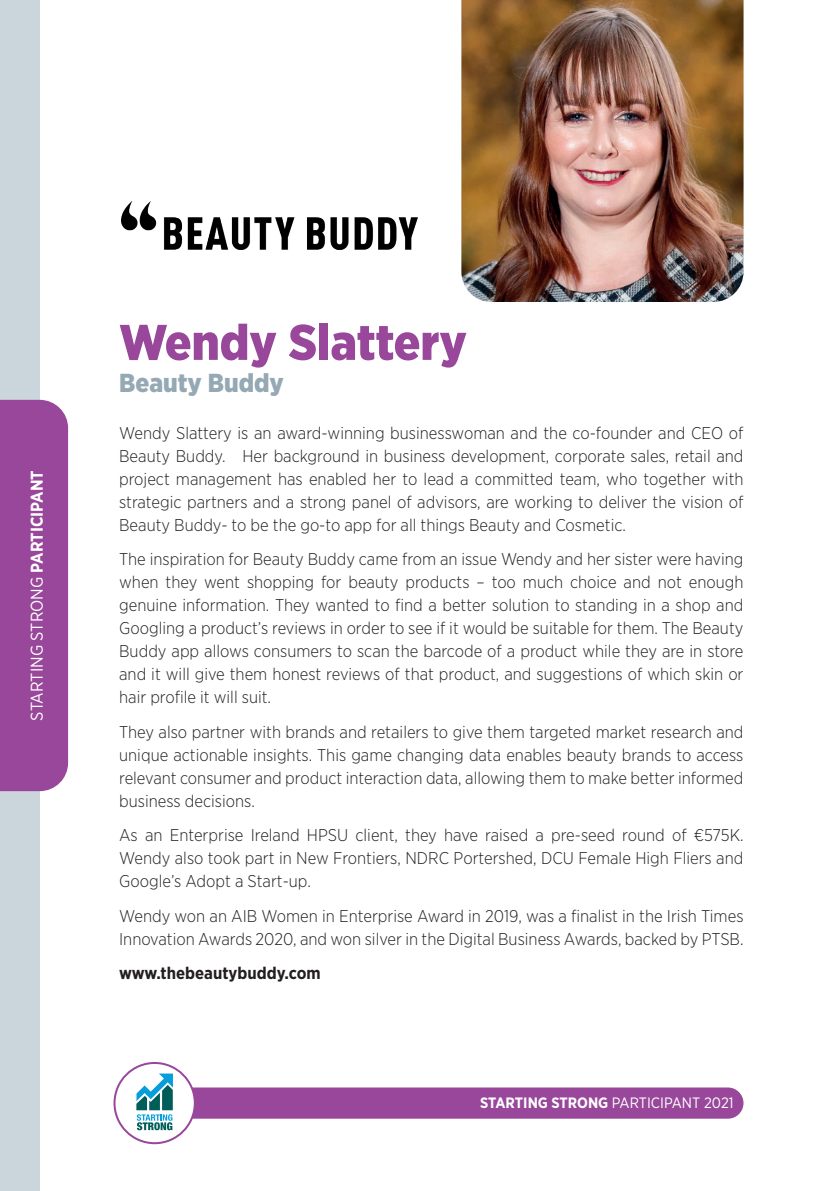
<style>
.page{position:relative;width:840px;height:1191px;background:#fff}
.page>*{position:absolute;margin:0;border:0;box-sizing:border-box;transform-origin:0 0}
.t1{font:900 50px "Gotham Narrow";color:#98479b}
.t2{font:900 26px "Gotham Narrow";color:#95a9b4}
.t3{font:300 17px/23px "Gotham Narrow";color:#231f20;text-align:justify}
.t4{font:17px "Gotham Narrow";color:#fff}
.t5{font:700 17px "Gotham Narrow";color:#231f20}
.t6{font:15px "Gotham Narrow";color:#fff}
.s1{font-weight:700}
</style>
<div class="page">
<div style="left:0;top:0;width:40px;height:1191px;background:#cbd5dc"></div>
<div style="left:143px;top:1087px;width:600px;height:31px;background:#98479b;border-radius:16px"></div>
<div style="left:114px;top:1063px;width:81px;height:80px;background:#fff;border-radius:50%"></div>
<div style="left:113px;top:1062px;width:83px;height:82px;border:2px solid #98479b;border-radius:50%"></div>
<svg style="left:136px;top:1073px;width:37px;height:57px"></svg>
<div style="left:0;top:400px;width:68px;height:391px;background:#98479b"></div>
<img style="left:461px;top:0;width:282px;height:302px">
<img style="left:121px;top:201px;width:297px;height:48px">
<p class="t4" style="left:26px;top:720px;width:252px;rotate:-90deg">STARTING STRONG <span class="s1">PARTICIPANT</span></p>
<h1 class="t1" style="left:119px;top:309px;width:349px">Wendy Slattery</h1>
<h2 class="t2" style="left:119px;top:365px;width:166px">Beauty Buddy</h2>
<p class="t3" style="left:119px;top:421px;width:625px">Wendy Slattery is an award-winning businesswoman and the co-founder and CEO of Beauty Buddy. Her background in business development, corporate sales, retail and project management has enabled her to lead a committed team, who together with strategic partners and a strong panel of advisors, are working to deliver the vision of Beauty Buddy- to be the go-to app for all things Beauty and Cosmetic.</p>
<p class="t3" style="left:119px;top:547px;width:625px">The inspiration for Beauty Buddy came from an issue Wendy and her sister were having when they went shopping for beauty products – too much choice and not enough genuine information. They wanted to find a better solution to standing in a shop and Googling a product’s reviews in order to see if it would be suitable for them. The Beauty Buddy app allows consumers to scan the barcode of a product while they are in store and it will give them honest reviews of that product, and suggestions of which skin or hair profile it will suit.</p>
<p class="t3" style="left:119px;top:720px;width:625px">They also partner with brands and retailers to give them targeted market research and unique actionable insights. This game changing data enables beauty brands to access relevant consumer and product interaction data, allowing them to make better informed business decisions.</p>
<p class="t3" style="left:119px;top:823px;width:625px">As an Enterprise Ireland HPSU client, they have raised a pre-seed round of €575K.<br>Wendy also took part in New Frontiers, NDRC Portershed, DCU Female High Fliers and Google’s Adopt a Start-up.</p>
<p class="t3" style="left:119px;top:903px;width:625px">Wendy won an AIB Women in Enterprise Award in 2019, was a finalist in the Irish Times<br>Innovation Awards 2020, and won silver in the Digital Business Awards, backed by PTSB.</p>
<p class="t5" style="left:119px;top:962px;width:203px">www.thebeautybuddy.com</p>
<p class="t6" style="left:480px;top:1093px;width:255px"><span class="s1">STARTING STRONG</span> PARTICIPANT 2021</p>
</div>
